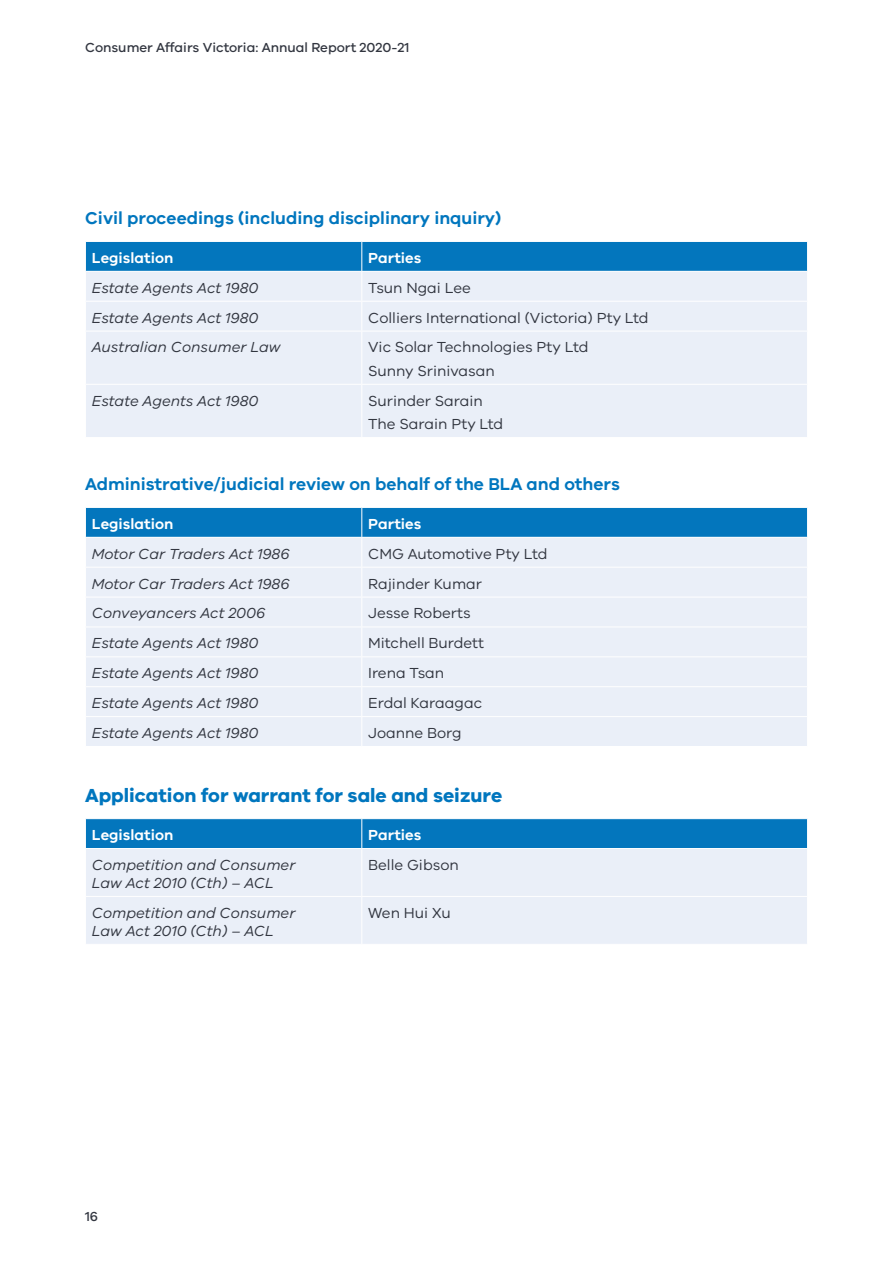
<style>
.page{position:relative;width:893px;height:1263px;background:#fff}
.page>*{position:absolute;margin:0;border:0;box-sizing:border-box;transform-origin:0 0}
.t1{font:700 19.5px "VIC";color:#0076be}
.t2{font:600 17.7px "VIC";color:#0076be}
.t3{font:italic 15px/18px "VIC";color:#323640}
.t4{font:15px/23.2px "VIC";color:#323640}
.t5{font:600 15px "VIC";color:#fff}
.t6{font:500 13.5px "VIC";color:#323640}
</style>
<div class="page">
<div style="left:86px;top:332px;width:721px;height:105px;background:#eaeff8"></div>
<hr style="left:361px;top:331px;width:1px;height:53px;background:#fff">
<hr style="left:85px;top:384px;width:277px;height:1px;background:#fff">
<hr style="left:362px;top:384px;width:446px;height:1px;background:#fff">
<hr style="left:361px;top:385px;width:1px;height:52px;background:#fff">
<svg style="left:85px;top:241px;width:723px;height:90px;background:#a0c8e5"></svg>
<hr style="left:85px;top:271px;width:277px;height:1px;background:#fff">
<hr style="left:362px;top:271px;width:446px;height:1px;background:#fff">
<div style="left:86px;top:568px;width:721px;height:178px;background:#eaeff8"></div>
<hr style="left:361px;top:567px;width:1px;height:30px;background:#fff">
<hr style="left:85px;top:597px;width:277px;height:1px;background:#fff">
<hr style="left:362px;top:597px;width:446px;height:1px;background:#fff">
<hr style="left:361px;top:597px;width:1px;height:30px;background:#fff">
<hr style="left:85px;top:627px;width:277px;height:1px;background:#fff">
<hr style="left:362px;top:627px;width:446px;height:1px;background:#fff">
<hr style="left:85px;top:656px;width:277px;height:1px;background:#fff">
<hr style="left:362px;top:656px;width:446px;height:1px;background:#fff">
<hr style="left:85px;top:686px;width:277px;height:1px;background:#fff">
<hr style="left:362px;top:686px;width:446px;height:1px;background:#fff">
<hr style="left:85px;top:716px;width:277px;height:1px;background:#fff">
<hr style="left:362px;top:716px;width:446px;height:1px;background:#fff">
<svg style="left:361px;top:628px;width:1px;height:118px"></svg>
<svg style="left:85px;top:507px;width:723px;height:60px;background:#7ab4db"></svg>
<hr style="left:85px;top:537px;width:277px;height:1px;background:#fff">
<hr style="left:362px;top:537px;width:446px;height:1px;background:#fff">
<div style="left:86px;top:849px;width:721px;height:95px;background:#eaeff8"></div>
<hr style="left:361px;top:849px;width:1px;height:47px;background:#fff">
<hr style="left:85px;top:896px;width:277px;height:1px;background:#fff">
<hr style="left:362px;top:896px;width:446px;height:1px;background:#fff">
<hr style="left:361px;top:897px;width:1px;height:47px;background:#fff">
<div style="left:85px;top:819px;width:723px;height:29px;background:#0376bd"></div>
<p class="t6" style="left:85px;top:39px;width:326px">Consumer Affairs Victoria: Annual Report 2020‑21</p>
<p class="t2" style="left:85px;top:208px;width:418px">Civil proceedings (including disciplinary inquiry)</p>
<p class="t5" style="left:92px;top:249px;width:83px">Legislation</p>
<p class="t5" style="left:368px;top:249px;width:55px">Parties</p>
<p class="t3" style="left:92px;top:278px;width:168px">Estate Agents Act 1980</p>
<p class="t4" style="left:368px;top:276px;width:104px">Tsun Ngai Lee</p>
<p class="t3" style="left:92px;top:308px;width:168px">Estate Agents Act 1980</p>
<p class="t4" style="left:368px;top:305px;width:282px">Colliers International (Victoria) Pty Ltd</p>
<p class="t3" style="left:92px;top:338px;width:190px">Australian Consumer Law</p>
<p class="t4" style="left:368px;top:335px;width:222px">Vic Solar Technologies Pty Ltd<br>Sunny Srinivasan</p>
<p class="t3" style="left:92px;top:391px;width:168px">Estate Agents Act 1980</p>
<p class="t4" style="left:368px;top:388px;width:137px">Surinder Sarain<br>The Sarain Pty Ltd</p>
<p class="t2" style="left:85px;top:474px;width:536px">Administrative/judicial review on behalf of the BLA and others</p>
<p class="t5" style="left:92px;top:515px;width:83px">Legislation</p>
<p class="t5" style="left:368px;top:515px;width:55px">Parties</p>
<p class="t3" style="left:92px;top:544px;width:199px">Motor Car Traders Act 1986</p>
<p class="t4" style="left:368px;top:541px;width:181px">CMG Automotive Pty Ltd</p>
<p class="t3" style="left:92px;top:574px;width:199px">Motor Car Traders Act 1986</p>
<p class="t4" style="left:368px;top:571px;width:115px">Rajinder Kumar</p>
<p class="t3" style="left:92px;top:604px;width:175px">Conveyancers Act 2006</p>
<p class="t4" style="left:368px;top:601px;width:104px">Jesse Roberts</p>
<p class="t3" style="left:92px;top:634px;width:168px">Estate Agents Act 1980</p>
<p class="t4" style="left:368px;top:631px;width:117px">Mitchell Burdett</p>
<p class="t3" style="left:92px;top:664px;width:168px">Estate Agents Act 1980</p>
<p class="t4" style="left:368px;top:661px;width:78px">Irena Tsan</p>
<p class="t3" style="left:92px;top:694px;width:168px">Estate Agents Act 1980</p>
<p class="t4" style="left:368px;top:691px;width:116px">Erdal Karaagac</p>
<p class="t3" style="left:92px;top:723px;width:168px">Estate Agents Act 1980</p>
<p class="t4" style="left:368px;top:721px;width:95px">Joanne Borg</p>
<h1 class="t1" style="left:85px;top:783px;width:419px">Application for warrant for sale and seizure</h1>
<p class="t5" style="left:92px;top:826px;width:83px">Legislation</p>
<p class="t5" style="left:368px;top:826px;width:55px">Parties</p>
<p class="t3" style="left:92px;top:855px;width:205px">Competition and Consumer<br>Law Act 2010 (Cth) – ACL</p>
<p class="t4" style="left:368px;top:853px;width:92px">Belle Gibson</p>
<p class="t3" style="left:92px;top:903px;width:205px">Competition and Consumer<br>Law Act 2010 (Cth) – ACL</p>
<p class="t4" style="left:368px;top:901px;width:84px">Wen Hui Xu</p>
<p class="t6" style="left:85px;top:1208px;width:15px">16</p>
</div>
